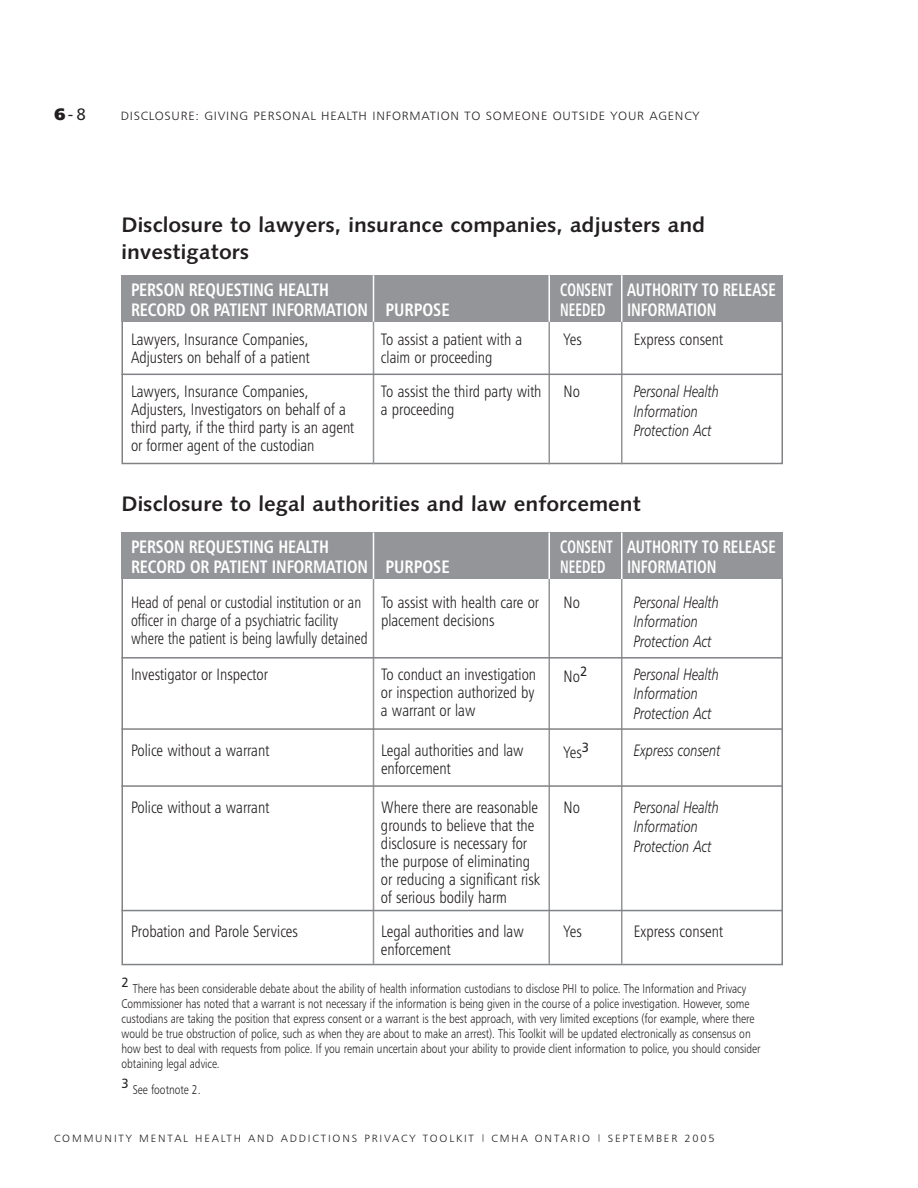
<style>
.page{position:relative;width:918px;height:1188px;background:#fff}
.page>*{position:absolute;margin:0;border:0;box-sizing:border-box;transform-origin:0 0}
.t1{font:21px/27px "Humanist 531 BT Bold A";color:#231f20;scale:1.05 1}
.t2{font:18px/19.5px "Humanist 777 BT Bold Condensed B";letter-spacing:-.01em;color:#fff;scale:.92 1}
.t3{font:18px/19.5px "Humanist 777 BT Bold Condensed B";letter-spacing:-.01em;color:#fff;scale:.85 1}
.t4{font:18px/19.5px "Humanist 777 BT Bold Condensed B";letter-spacing:-.01em;color:#fff;scale:.75 1}
.t5{font:16.5px/18px "Humanist 777 BT Light Condensed B";color:#231f20;scale:.95 1}
.t6{font:16.5px/19.5px "Humanist 777 BT Light Italic B";color:#231f20;scale:.78 1}
.t7{font:16.5px/18px "Humanist 777 BT Light Condensed B";color:#231f20;scale:.9 1}
.t8{font:16.5px "Humanist 777 BT Roman B";color:#231f20}
.t9{font:12.75px/15px "Humanist 777 BT Light B";color:#231f20;scale:.8 1}
.t10{font:12px "Humanist 777 BT Light B";letter-spacing:.06em;color:#231f20;scale:1.05 1}
.t11{font:10.5px "Humanist 777 BT Light B";letter-spacing:.17em;color:#231f20;scale:1.05 1}
.s1{font-family:"Humanist 777 BT Extra Black B"}
.s2{font-family:"Humanist 777 BT Roman B";font-size:7.5px}
</style>
<div class="page">
<div style="left:122px;top:277px;width:661px;height:187px;border:2px solid #808285"></div>
<hr style="left:373px;top:275px;width:1px;height:189px;background:#939598">
<hr style="left:548px;top:275px;width:2px;height:189px;background:#939598">
<hr style="left:621px;top:275px;width:2px;height:189px;background:#939598">
<hr style="left:122px;top:374px;width:661px;height:1px;background:#808285">
<hr style="left:373px;top:561px;width:1px;height:403px;background:#939598">
<hr style="left:548px;top:562px;width:2px;height:402px;background:#939598">
<hr style="left:621px;top:560px;width:1px;height:404px;background:#939598">
<hr style="left:122px;top:657px;width:661px;height:2px;background:#808285">
<hr style="left:122px;top:728px;width:661px;height:2px;background:#808285">
<hr style="left:122px;top:785px;width:661px;height:2px;background:#808285">
<hr style="left:122px;top:910px;width:661px;height:1px;background:#808285">
<div style="left:122px;top:275px;width:661px;height:47px;background:#939598"></div>
<hr style="left:373px;top:275px;width:1px;height:47px;background:#fff">
<hr style="left:548px;top:275px;width:2px;height:47px;background:#fff">
<hr style="left:621px;top:275px;width:1px;height:47px;background:#fff">
<div style="left:122px;top:532px;width:661px;height:47px;background:#939598"></div>
<hr style="left:373px;top:532px;width:1px;height:47px;background:#fff">
<hr style="left:548px;top:532px;width:2px;height:47px;background:#fff">
<hr style="left:621px;top:532px;width:1px;height:47px;background:#fff">
<p class="t8" style="left:54px;top:108px;width:33px"><span class="s1">6</span>-8</p>
<p class="t10" style="left:121px;top:111px;width:553px">DISCLOSURE: GIVING PERSONAL HEALTH INFORMATION TO SOMEONE OUTSIDE YOUR AGENCY</p>
<p class="t1" style="left:122px;top:213px;width:557px">Disclosure to lawyers, insurance companies, adjusters and investigators</p>
<p class="t2" style="left:131px;top:282px;width:348px">PERSON REQUESTING HEALTH<br>RECORD OR PATIENT INFORMATION PURPOSE</p>
<p class="t3" style="left:627px;top:282px;width:177px">AUTHORITY TO RELEASE<br>INFORMATION</p>
<p class="t4" style="left:560px;top:282px;width:71px">CONSENT<br>NEEDED</p>
<p class="t5" style="left:131px;top:332px;width:190px">Lawyers, Insurance Companies,<br>Adjusters on behalf of a patient</p>
<p class="t5" style="left:381px;top:332px;width:150px">To assist a patient with a claim or proceeding</p>
<p class="t5" style="left:564px;top:332px;width:21px">Yes</p>
<p class="t5" style="left:634px;top:332px;width:96px">Express consent</p>
<p class="t5" style="left:131px;top:384px;width:237px">Lawyers, Insurance Companies, Adjusters, Investigators on behalf of a third party, if the third party is an agent or former agent of the custodian</p>
<p class="t5" style="left:381px;top:384px;width:171px">To assist the third party with a proceeding</p>
<p class="t5" style="left:564px;top:384px;width:19px">No</p>
<p class="t6" style="left:634px;top:383px;width:111px">Personal Health<br>Information<br>Protection Act</p>
<p class="t1" style="left:122px;top:492px;width:496px">Disclosure to legal authorities and law enforcement</p>
<p class="t2" style="left:131px;top:539px;width:348px">PERSON REQUESTING HEALTH<br>RECORD OR PATIENT INFORMATION PURPOSE</p>
<p class="t3" style="left:627px;top:539px;width:177px">AUTHORITY TO RELEASE<br>INFORMATION</p>
<p class="t4" style="left:560px;top:539px;width:71px">CONSENT<br>NEEDED</p>
<p class="t7" style="left:131px;top:595px;width:264px">Head of penal or custodial institution or an officer in charge of a psychiatric facility where the patient is being lawfully detained</p>
<p class="t5" style="left:381px;top:595px;width:168px">To assist with health care or placement decisions</p>
<p class="t5" style="left:564px;top:595px;width:19px">No</p>
<p class="t6" style="left:634px;top:594px;width:111px">Personal Health<br>Information<br>Protection Act</p>
<p class="t5" style="left:131px;top:666px;width:145px">Investigator or Inspector</p>
<p class="t5" style="left:381px;top:666px;width:165px;text-align:justify">To conduct an investigation or inspection authorized by a warrant or law</p>
<p class="t5" style="left:564px;top:669px;width:27px">No<sup>2</sup></p>
<p class="t6" style="left:634px;top:666px;width:111px">Personal Health<br>Information<br>Protection Act</p>
<p class="t5" style="left:131px;top:742px;width:147px">Police without a warrant</p>
<p class="t5" style="left:381px;top:742px;width:152px">Legal authorities and law enforcement</p>
<p class="t5" style="left:564px;top:744px;width:29px">Yes<sup>3</sup></p>
<p class="t6" style="left:634px;top:741px;width:113px">Express consent</p>
<p class="t5" style="left:131px;top:799px;width:147px">Police without a warrant</p>
<p class="t5" style="left:381px;top:799px;width:169px">Where there are reasonable grounds to believe that the disclosure is necessary for the purpose of eliminating or reducing a significant risk of serious bodily harm</p>
<p class="t5" style="left:564px;top:799px;width:19px">No</p>
<p class="t6" style="left:634px;top:798px;width:111px">Personal Health<br>Information<br>Protection Act</p>
<p class="t5" style="left:131px;top:924px;width:177px">Probation and Parole Services</p>
<p class="t5" style="left:381px;top:924px;width:152px">Legal authorities and law enforcement</p>
<p class="t5" style="left:564px;top:924px;width:21px">Yes</p>
<p class="t5" style="left:634px;top:924px;width:96px">Express consent</p>
<p class="t9" style="left:122px;top:982px;width:800px"><sup>2</sup> There has been considerable debate about the ability of health information custodians to disclose PHI to police. The Information and Privacy Commissioner has noted that a warrant is not necessary if the information is being given in the course of a police investigation. However, some custodians are taking the position that express consent or a warrant is the best approach, with very limited exceptions (for example, where there would be true obstruction of police, such as when they are about to make an arrest). This Toolkit will be updated electronically as consensus on how best to deal with requests from police. If you remain uncertain about your ability to provide client information to police, you should consider obtaining legal advice.</p>
<p class="t9" style="left:122px;top:1083px;width:100px"><sup>3</sup> See footnote 2.</p>
<p class="t11" style="left:54px;top:1134px;width:631px">COMMUNITY MENTAL HEALTH AND ADDICTIONS PRIVACY TOOLKIT <span class="s2">|</span> CMHA ONTARIO <span class="s2">|</span> SEPTEMBER 2005</p>
</div>
